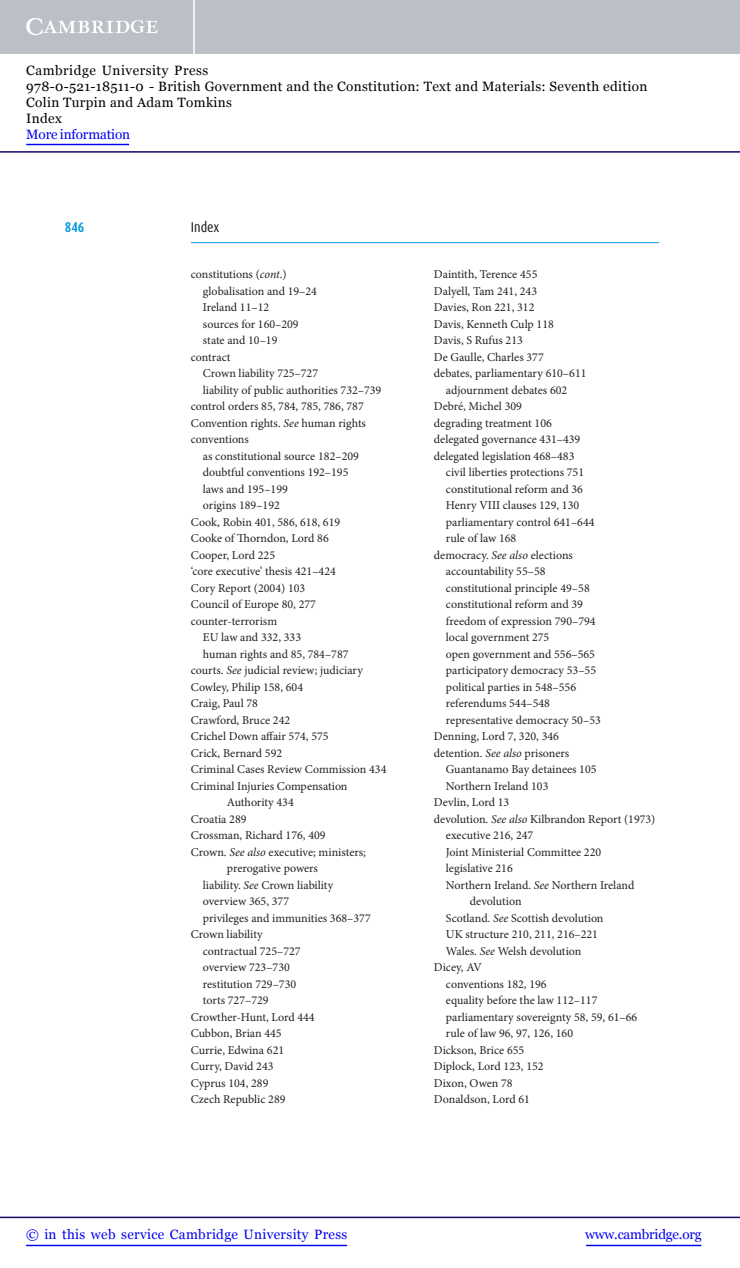
<style>
.page{position:relative;width:740px;height:1268px;background:#fff}
.page>*{position:absolute;margin:0;border:0;box-sizing:border-box;transform-origin:0 0}
.t1{font:14.25px "Dax Condensed";color:#231f20}
.t2{font:700 14.25px "Dax Condensed";color:#089ad9}
.t3{font:13.5px/16.2px "Georgia";letter-spacing:.025em;color:#000}
.t4{font:13.5px "Georgia";letter-spacing:.025em;color:#0000f1}
.t5{font:13.5px "Georgia";letter-spacing:-.015em;color:#0000f1}
.t6{font:13.5px "Georgia";letter-spacing:-.01em;color:#0000f1}
.t7{font:12px "Minion Pro";color:#231f20}
.s1{font-style:italic}
</style>
<div class="page">
<hr style="left:191px;top:242px;width:468px;height:1px;background:#089ad9">
<div style="left:0;top:0;width:740px;height:54px;background:#bac0c6"></div>
<svg style="left:26px;top:18px;width:132px;height:17px"></svg>
<hr style="left:193px;top:0;width:2px;height:54px;background:#fff">
<hr style="left:0;top:151px;width:740px;height:2px;background:#150666">
<hr style="left:586px;top:1244px;width:115px;height:2px;background:#0000f1">
<hr style="left:0;top:1216px;width:740px;height:2px;background:#150666">
<hr style="left:26px;top:1244px;width:321px;height:2px;background:#0000f1">
<hr style="left:26px;top:144px;width:103px;height:1px;background:#0000f1">
<p class="t3" style="left:26px;top:62px;width:622px">Cambridge University Press<br>978-0-521-18511-0 - British Government and the Constitution: Text and Materials: Seventh edition Colin Turpin and Adam Tomkins<br>Index</p>
<p class="t6" style="left:26px;top:127px;width:105px">More information</p>
<p class="t2" style="left:65px;top:221px;width:21px">846</p>
<p class="t1" style="left:191px;top:221px;width:30px">Index</p>
<p class="t7" style="left:191px;top:270px;width:97px">constitutions (<span class="s1">cont</span>.)</p>
<p class="t7" style="left:203px;top:286px;width:116px">globalisation and 19–24</p>
<p class="t7" style="left:203px;top:303px;width:68px">Ireland 11–12</p>
<p class="t7" style="left:203px;top:319px;width:97px">sources for 160–209</p>
<p class="t7" style="left:203px;top:336px;width:76px">state and 10–19</p>
<p class="t7" style="left:191px;top:352px;width:41px">contract</p>
<p class="t7" style="left:203px;top:369px;width:117px">Crown liability 725–727</p>
<p class="t7" style="left:203px;top:385px;width:180px">liability of public authorities 732–739</p>
<p class="t7" style="left:191px;top:402px;width:174px">control orders 85 , 784 , 785 , 786 , 787</p>
<p class="t7" style="left:191px;top:418px;width:177px">Convention rights. <span class="s1">See</span> human rights</p>
<p class="t7" style="left:191px;top:435px;width:59px">conventions</p>
<p class="t7" style="left:203px;top:451px;width:158px">as constitutional source 182–209</p>
<p class="t7" style="left:203px;top:468px;width:147px">doubtful conventions 192–195</p>
<p class="t7" style="left:203px;top:484px;width:87px">laws and 195–199</p>
<p class="t7" style="left:203px;top:501px;width:79px">origins 189–192</p>
<p class="t7" style="left:191px;top:517px;width:151px">Cook, Robin 401 , 586 , 618 , 619</p>
<p class="t7" style="left:191px;top:534px;width:139px">Cooke of Thorndon, Lord 86</p>
<p class="t7" style="left:191px;top:550px;width:86px">Cooper, Lord 225</p>
<p class="t7" style="left:191px;top:567px;width:146px">‘core executive’ thesis 421–424</p>
<p class="t7" style="left:191px;top:583px;width:116px">Cory Report (2004) 103</p>
<p class="t7" style="left:191px;top:600px;width:127px">Council of Europe 80 , 277</p>
<p class="t7" style="left:191px;top:616px;width:88px">counter-terrorism</p>
<p class="t7" style="left:203px;top:633px;width:100px">EU law and 332 , 333</p>
<p class="t7" style="left:203px;top:649px;width:147px">human rights and 85 , 784 –787</p>
<p class="t7" style="left:191px;top:666px;width:173px">courts. <span class="s1">See</span> judicial review ; judiciary</p>
<p class="t7" style="left:191px;top:682px;width:114px">Cowley, Philip 158 , 604</p>
<p class="t7" style="left:191px;top:699px;width:69px">Craig, Paul 78</p>
<p class="t7" style="left:191px;top:715px;width:101px">Crawford, Bruce 242</p>
<p class="t7" style="left:191px;top:732px;width:139px">Crichel Down affair 574 , 575</p>
<p class="t7" style="left:191px;top:748px;width:93px">Crick, Bernard 592</p>
<p class="t7" style="left:191px;top:765px;width:197px">Criminal Cases Review Commission 434</p>
<p class="t7" style="left:191px;top:781px;width:158px">Criminal Injuries Compensation</p>
<p class="t7" style="left:227px;top:798px;width:68px">Authority 434</p>
<p class="t7" style="left:191px;top:814px;width:57px">Croatia 289</p>
<p class="t7" style="left:191px;top:831px;width:136px">Crossman, Richard 176 , 409</p>
<p class="t7" style="left:191px;top:847px;width:177px">Crown. <span class="s1">See also</span> executive ; ministers ;</p>
<p class="t7" style="left:227px;top:864px;width:93px">prerogative powers</p>
<p class="t7" style="left:203px;top:880px;width:132px">liability. <span class="s1">See</span> Crown liability</p>
<p class="t7" style="left:203px;top:897px;width:88px">overview 365 , 377</p>
<p class="t7" style="left:203px;top:913px;width:169px">privileges and immunities 368–377</p>
<p class="t7" style="left:191px;top:930px;width:73px">Crown liability</p>
<p class="t7" style="left:203px;top:946px;width:99px">contractual 725–727</p>
<p class="t7" style="left:203px;top:963px;width:89px">overview 723–730</p>
<p class="t7" style="left:203px;top:979px;width:95px">restitution 729–730</p>
<p class="t7" style="left:203px;top:996px;width:67px">torts 727–729</p>
<p class="t7" style="left:191px;top:1012px;width:125px">Crowther-Hunt, Lord 444</p>
<p class="t7" style="left:191px;top:1029px;width:92px">Cubbon, Brian 445</p>
<p class="t7" style="left:191px;top:1045px;width:95px">Currie, Edwina 621</p>
<p class="t7" style="left:191px;top:1062px;width:84px">Curry, David 243</p>
<p class="t7" style="left:191px;top:1078px;width:79px">Cyprus 104 , 289</p>
<p class="t7" style="left:191px;top:1095px;width:96px">Czech Republic 289</p>
<p class="t7" style="left:434px;top:270px;width:105px">Daintith, Terence 455</p>
<p class="t7" style="left:434px;top:286px;width:105px">Dalyell, Tam 241 , 243</p>
<p class="t7" style="left:434px;top:303px;width:102px">Davies, Ron 221 , 312</p>
<p class="t7" style="left:434px;top:319px;width:121px">Davis, Kenneth Culp 118</p>
<p class="t7" style="left:434px;top:336px;width:90px">Davis, S Rufus 213</p>
<p class="t7" style="left:434px;top:352px;width:111px">De Gaulle, Charles 377</p>
<p class="t7" style="left:434px;top:369px;width:154px">debates, parliamentary 610–611</p>
<p class="t7" style="left:446px;top:385px;width:123px">adjournment debates 602</p>
<p class="t7" style="left:434px;top:402px;width:90px">Debré, Michel 309</p>
<p class="t7" style="left:434px;top:418px;width:119px">degrading treatment 106</p>
<p class="t7" style="left:434px;top:435px;width:148px">delegated governance 431–439</p>
<p class="t7" style="left:434px;top:451px;width:142px">delegated legislation 468–483</p>
<p class="t7" style="left:446px;top:468px;width:140px">civil liberties protections 751</p>
<p class="t7" style="left:446px;top:484px;width:139px">constitutional reform and 36</p>
<p class="t7" style="left:446px;top:501px;width:135px">Henry VIII clauses 129 , 130</p>
<p class="t7" style="left:446px;top:517px;width:150px">parliamentary control 641–644</p>
<p class="t7" style="left:446px;top:534px;width:72px">rule of law 168</p>
<p class="t7" style="left:434px;top:550px;width:140px">democracy. <span class="s1">See also</span> elections</p>
<p class="t7" style="left:446px;top:567px;width:101px">accountability 55–58</p>
<p class="t7" style="left:446px;top:583px;width:145px">constitutional principle 49–58</p>
<p class="t7" style="left:446px;top:600px;width:139px">constitutional reform and 39</p>
<p class="t7" style="left:446px;top:616px;width:151px">freedom of expression 790–794</p>
<p class="t7" style="left:446px;top:633px;width:105px">local government 275</p>
<p class="t7" style="left:446px;top:649px;width:150px">open government and 556–565</p>
<p class="t7" style="left:446px;top:666px;width:152px">participatory democracy 53–55</p>
<p class="t7" style="left:446px;top:682px;width:132px">political parties in 548–556</p>
<p class="t7" style="left:446px;top:699px;width:106px">referendums 544–548</p>
<p class="t7" style="left:446px;top:715px;width:156px">representative democracy 50–53</p>
<p class="t7" style="left:434px;top:732px;width:127px">Denning, Lord 7 , 320 , 346</p>
<p class="t7" style="left:434px;top:748px;width:137px">detention. <span class="s1">See also</span> prisoners</p>
<p class="t7" style="left:446px;top:765px;width:152px">Guantanamo Bay detainees 105</p>
<p class="t7" style="left:446px;top:781px;width:104px">Northern Ireland 103</p>
<p class="t7" style="left:434px;top:798px;width:77px">Devlin, Lord 13</p>
<p class="t7" style="left:434px;top:814px;width:223px">devolution. <span class="s1">See also</span> Kilbrandon Report (1973)</p>
<p class="t7" style="left:446px;top:831px;width:89px">executive 216 , 247</p>
<p class="t7" style="left:446px;top:847px;width:157px">Joint Ministerial Committee 220</p>
<p class="t7" style="left:446px;top:864px;width:68px">legislative 216</p>
<p class="t7" style="left:446px;top:880px;width:190px">Northern Ireland. <span class="s1">See</span> Northern Ireland</p>
<p class="t7" style="left:470px;top:897px;width:53px">devolution</p>
<p class="t7" style="left:446px;top:913px;width:159px">Scotland. <span class="s1">See</span> Scottish devolution</p>
<p class="t7" style="left:446px;top:930px;width:154px">UK structure 210 , 211 , 216–221</p>
<p class="t7" style="left:446px;top:946px;width:137px">Wales. <span class="s1">See</span> Welsh devolution</p>
<p class="t7" style="left:434px;top:963px;width:49px">Dicey, AV</p>
<p class="t7" style="left:446px;top:979px;width:102px">conventions 182 , 196</p>
<p class="t7" style="left:446px;top:996px;width:153px">equality before the law 112–117</p>
<p class="t7" style="left:446px;top:1012px;width:193px">parliamentary sovereignty 58 , 59 , 61–66</p>
<p class="t7" style="left:446px;top:1029px;width:129px">rule of law 96 , 97 , 126 , 160</p>
<p class="t7" style="left:434px;top:1045px;width:92px">Dickson, Brice 655</p>
<p class="t7" style="left:434px;top:1062px;width:111px">Diplock, Lord 123 , 152</p>
<p class="t7" style="left:434px;top:1078px;width:80px">Dixon, Owen 78</p>
<p class="t7" style="left:434px;top:1095px;width:97px">Donaldson, Lord 61</p>
<p class="t4" style="left:26px;top:1226px;width:323px">© in this web service Cambridge University Press</p>
<p class="t5" style="left:585px;top:1226px;width:118px">www.cambridge.org</p>
</div>
